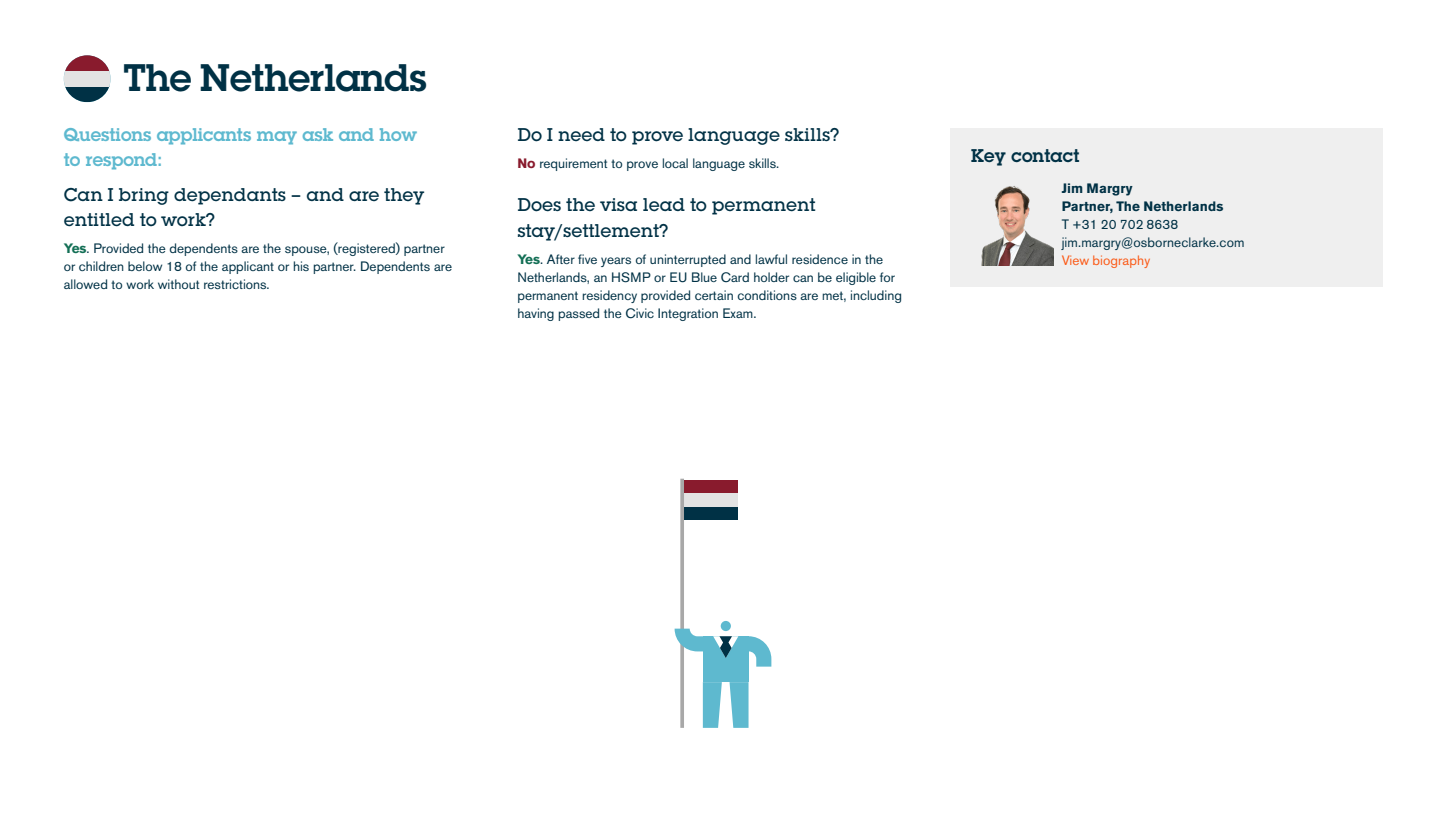
<style>
.page{position:relative;width:1446px;height:813px;background:#fff}
.page>*{position:absolute;margin:0;border:0;box-sizing:border-box;transform-origin:0 0}
.t1{font:600 37.5px "ITC Lubalinfor OC";color:#003145}
.t2{font:500 18px/25.5px "ITC Lubalinfor OC";color:#003145}
.t3{font:600 18px/25.5px "ITC Lubalinfor OC";color:#5eb9cf}
.t4{font:600 18px "ITC Lubalinfor OC";letter-spacing:.01em;color:#003145}
.t5{font:13.5px/18px "Akzidenz Grotesk BE";color:#003145}
.t6{font:700 13.5px/18px "Akzidenz Grotesk BE";letter-spacing:.01em;color:#003145}
.t7{font:13.5px "Akzidenz Grotesk BE";letter-spacing:.01em;color:#fb5a17}
.s1{font-weight:700;color:#136f55}
.s2{font-weight:700;color:#891b2d}
</style>
<div class="page">
<div style="left:684px;top:479px;width:53px;height:14px;background:#891b2d"></div>
<div style="left:684px;top:506px;width:53px;height:13px;background:#003145"></div>
<div style="left:684px;top:493px;width:53px;height:13px;background:#e3e3e3"></div>
<svg style="left:680px;top:478px;width:4px;height:249px"></svg>
<div style="left:703px;top:636px;width:45px;height:45px;background:#5eb9cf"></div>
<svg style="left:703px;top:681px;width:19px;height:46px"></svg>
<svg style="left:729px;top:681px;width:19px;height:46px"></svg>
<svg style="left:748px;top:636px;width:23px;height:30px"></svg>
<svg style="left:674px;top:628px;width:29px;height:23px"></svg>
<svg style="left:713px;top:636px;width:25px;height:21px"></svg>
<div style="left:721px;top:620px;width:10px;height:10px;background:#5eb9cf;border-radius:50%"></div>
<svg style="left:65px;top:86px;width:45px;height:16px"></svg>
<div style="left:64px;top:71px;width:47px;height:15px;background:#e3e3e3"></div>
<svg style="left:65px;top:55px;width:45px;height:16px"></svg>
<div style="left:950px;top:128px;width:432px;height:158px;background:#efefef"></div>
<img style="left:981px;top:186px;width:72px;height:79px">
<h1 class="t1" style="left:123px;top:53px;width:305px">The Netherlands</h1>
<h2 class="t3" style="left:64px;top:121px;width:355px">Questions applicants may ask and how to respond:</h2>
<h2 class="t2" style="left:64px;top:181px;width:362px">Can I bring dependants – and are they entitled to work?</h2>
<p class="t5" style="left:64px;top:239px;width:390px"><span class="s1">Yes</span>. Provided the dependents are the spouse, (registered) partner or children below 18 of the applicant or his partner. Dependents are allowed to work without restrictions.</p>
<h2 class="t2" style="left:517px;top:121px;width:324px">Do I need to prove language skills?</h2>
<p class="t5" style="left:517px;top:154px;width:263px"><span class="s2">No</span> requirement to prove local language skills.</p>
<h2 class="t2" style="left:517px;top:192px;width:300px">Does the visa lead to permanent stay/settlement?</h2>
<p class="t5" style="left:517px;top:250px;width:386px"><span class="s1">Yes</span>. After five years of uninterrupted and lawful residence in the Netherlands, an HSMP or EU Blue Card holder can be eligible for permanent residency provided certain conditions are met, including having passed the Civic Integration Exam.</p>
<h2 class="t4" style="left:971px;top:143px;width:110px">Key contact</h2>
<p class="t6" style="left:1061px;top:179px;width:163px">Jim Margry<br>Partner, The Netherlands</p>
<p class="t5" style="left:1061px;top:215px;width:184px">T +31 20 702 8638 jim.margry@osborneclarke.com</p>
<p class="t7" style="left:1061px;top:252px;width:90px">View biography</p>
</div>
